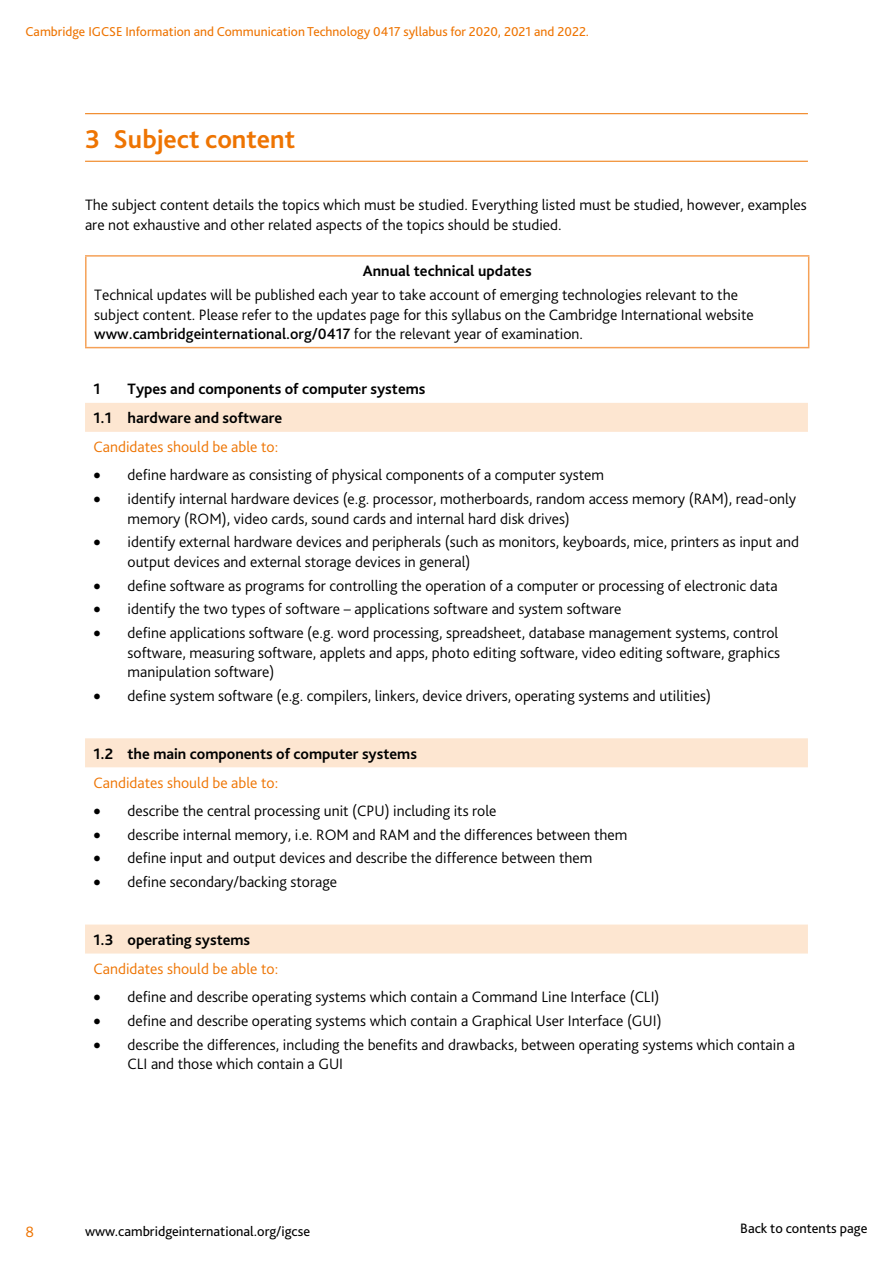
<style>
.page{position:relative;width:893px;height:1263px;background:#fff}
.page>*{position:absolute;margin:0;border:0;box-sizing:border-box;transform-origin:0 0}
.t1{font:700 27px "Bliss Pro";color:#ee7402}
.t2{font:300 15.75px/19.5px "Bliss Pro";color:#000}
.t3{font:700 15.75px/29px "Bliss Pro";color:#000}
.t4{font:300 15.75px "Bliss Pro";color:#ee7402}
.t5{font:14.25px "Bliss Pro";color:#000}
.t6{font:13.5px "Bliss Pro";color:#ee7402}
.s1{font-weight:500}
</style>
<div class="page">
<hr style="left:85px;top:113px;width:723px;height:1px;background:#ee7402">
<hr style="left:85px;top:161px;width:723px;height:1px;background:#ee7402">
<hr style="left:85px;top:255px;width:724px;height:2px;background:#f5a157">
<hr style="left:85px;top:257px;width:2px;height:90px;background:#f5a157">
<hr style="left:808px;top:257px;width:1px;height:90px;background:#f5a157">
<hr style="left:85px;top:347px;width:724px;height:1px;background:#f5a157">
<svg style="left:85px;top:403px;width:723px;height:550px"></svg>
<p class="t6" style="left:26px;top:23px;width:565px">Cambridge IGCSE Information and Communication Technology 0417 syllabus for 2020, 2021 and 2022.</p>
<h1 class="t1" style="left:85px;top:122px;width:212px">3 Subject content</h1>
<p class="t2" style="left:85px;top:195px;width:723px">The subject content details the topics which must be studied. Everything listed must be studied, however, examples are not exhaustive and other related aspects of the topics should be studied.</p>
<p class="t3" style="left:363px;top:257px;width:170px">Annual technical updates</p>
<p class="t2" style="left:94px;top:285px;width:661px">Technical updates will be published each year to take account of emerging technologies relevant to the subject content. Please refer to the updates page for this syllabus on the Cambridge International website <span class="s1">www.cambridgeinternational.org/0417</span> for the relevant year of examination.</p>
<p class="t3" style="left:94px;top:375px;width:333px;text-indent:34px">Types and components of computer systems<br>1.1 hardware and software</p>
<p class="t4" style="left:94px;top:437px;width:186px">Candidates should be able to:</p>
<p class="t2" style="left:94px;top:465px;width:512px">• define hardware as consisting of physical components of a computer system</p>
<p class="t2" style="left:128px;top:489px;width:670px;text-indent:-34px">• identify internal hardware devices (e.g. processor, motherboards, random access memory (RAM), read-only memory (ROM), video cards, sound cards and internal hard disk drives)</p>
<p class="t2" style="left:128px;top:532px;width:673px;text-indent:-34px">• identify external hardware devices and peripherals (such as monitors, keyboards, mice, printers as input and output devices and external storage devices in general)</p>
<p class="t2" style="left:94px;top:575px;width:686px">• define software as programs for controlling the operation of a computer or processing of electronic data</p>
<p class="t2" style="left:94px;top:599px;width:529px">• identify the two types of software – applications software and system software</p>
<p class="t2" style="left:128px;top:623px;width:654px;text-align:justify;text-indent:-34px">• define applications software (e.g. word processing, spreadsheet, database management systems, control software, measuring software, applets and apps, photo editing software, video editing software, graphics manipulation software)</p>
<p class="t2" style="left:94px;top:686px;width:619px">• define system software (e.g. compilers, linkers, device drivers, operating systems and utilities)</p>
<p class="t3" style="left:94px;top:375px;width:9px">1</p>
<p class="t3" style="left:94px;top:739px;width:325px">1.2 the main components of computer systems</p>
<p class="t4" style="left:94px;top:773px;width:186px">Candidates should be able to:</p>
<p class="t2" style="left:94px;top:801px;width:404px">• describe the central processing unit (CPU) including its role</p>
<p class="t2" style="left:94px;top:824px;width:535px">• describe internal memory, i.e. ROM and RAM and the differences between them</p>
<p class="t2" style="left:94px;top:848px;width:500px">• define input and output devices and describe the difference between them</p>
<p class="t2" style="left:94px;top:872px;width:245px">• define secondary/backing storage</p>
<p class="t3" style="left:94px;top:925px;width:158px">1.3 operating systems</p>
<p class="t4" style="left:94px;top:959px;width:186px">Candidates should be able to:</p>
<p class="t2" style="left:94px;top:987px;width:567px">• define and describe operating systems which contain a Command Line Interface (CLI)</p>
<p class="t2" style="left:94px;top:1011px;width:570px">• define and describe operating systems which contain a Graphical User Interface (GUI)</p>
<p class="t2" style="left:128px;top:1034px;width:669px;text-indent:-34px">• describe the differences, including the benefits and drawbacks, between operating systems which contain a<br>CLI and those which contain a GUI</p>
<p class="t4" style="left:26px;top:1222px;width:10px">8</p>
<p class="t5" style="left:85px;top:1222px;width:227px">www.cambridgeinternational.org/igcse</p>
<p class="t5" style="left:740px;top:1219px;width:129px">Back to contents page</p>
</div>
